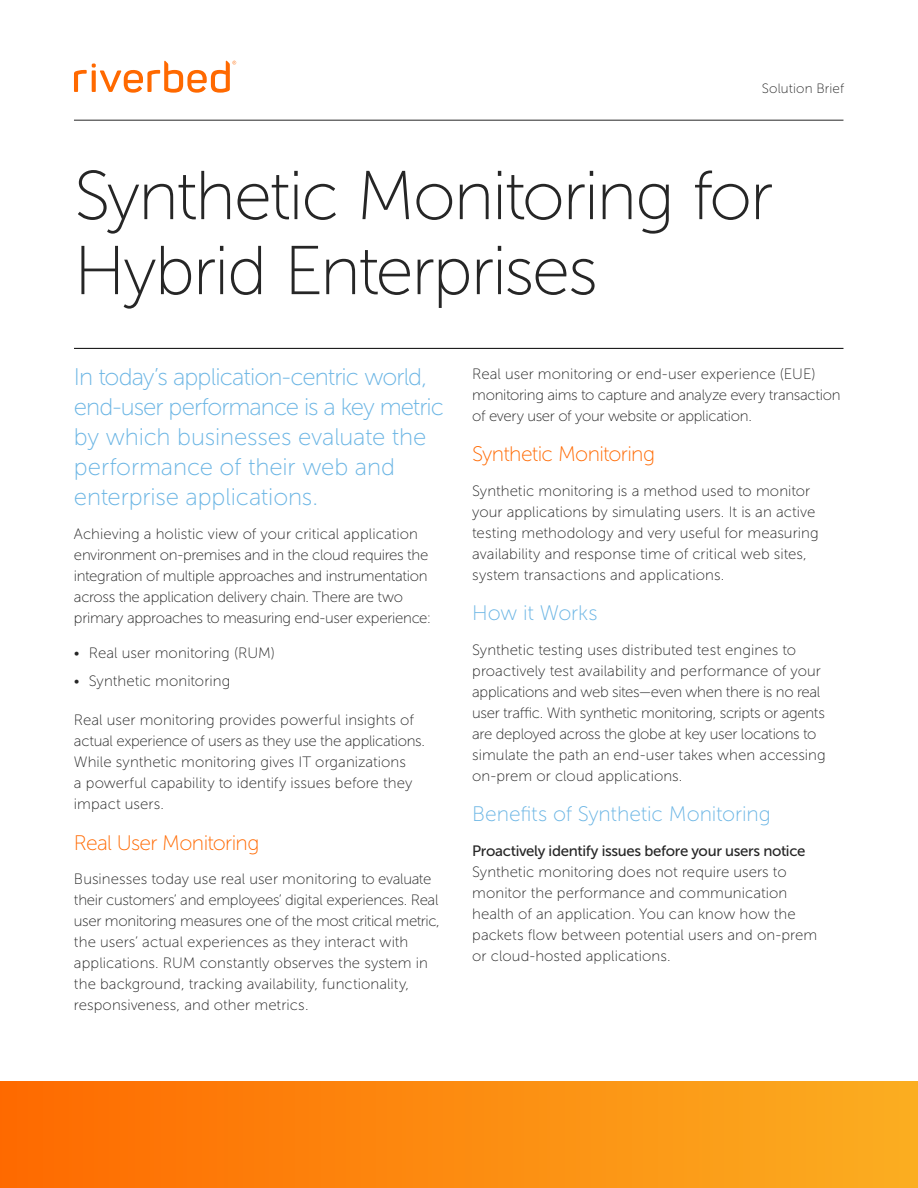
<style>
.page{position:relative;width:918px;height:1188px;background:#fff}
.page>*{position:absolute;margin:0;border:0;box-sizing:border-box;transform-origin:0 0}
.t1{font:69px/75px "Museo Sans 100";letter-spacing:-.03em;color:#262626}
.t2{font:24px/30px "Museo Sans 100";letter-spacing:-.015em;color:#6bb5e4}
.t3{font:21px "Museo Sans 100";letter-spacing:-.005em;color:#6bb5e4}
.t4{font:21px "Museo Sans 100";letter-spacing:-.03em;color:#ff6900}
.t5{font:15px/21px "Museo Sans 100";color:#262626}
.t6{font:15px/21px "Museo Sans 100";letter-spacing:-.02em;color:#262626}
.t7{font:15px "Museo Sans 500";letter-spacing:-.02em;color:#262626}
.t8{font:13.5px "Museo Sans 100";letter-spacing:.01em;color:#262626}
</style>
<div class="page">
<hr style="left:74px;top:120px;width:769px;height:1px;background:#262626">
<svg style="left:74px;top:61px;width:162px;height:32px"></svg>
<div style="left:0;top:1081px;width:918px;height:107px;background:linear-gradient(to right,#fe6900,#fbae21)"></div>
<hr style="left:74px;top:348px;width:769px;height:1px;background:#000">
<p class="t8" style="left:762px;top:81px;width:84px">Solution Brief</p>
<h1 class="t1" style="left:74px;top:159px;width:701px">Synthetic Monitoring for<br>Hybrid Enterprises</h1>
<h2 class="t2" style="left:74px;top:362px;width:372px">In today’s application-centric world, end-user performance is a key metric by which businesses evaluate the performance of their web and enterprise applications.</h2>
<p class="t6" style="left:74px;top:524px;width:359px">Achieving a holistic view of your critical application environment on-premises and in the cloud requires the integration of multiple approaches and instrumentation across the application delivery chain. There are two primary approaches to measuring end-user experience:</p>
<p class="t5" style="left:74px;top:642px;width:202px">• Real user monitoring (RUM)</p>
<p class="t5" style="left:74px;top:671px;width:158px">• Synthetic monitoring</p>
<p class="t5" style="left:74px;top:710px;width:353px">Real user monitoring provides powerful insights of actual experience of users as they use the applications.<br>While synthetic monitoring gives IT organizations<br>a powerful capability to identify issues before they impact users.</p>
<h3 class="t4" style="left:74px;top:832px;width:187px">Real User Monitoring</h3>
<p class="t5" style="left:74px;top:869px;width:367px">Businesses today use real user monitoring to evaluate their customers’ and employees’ digital experiences. Real user monitoring measures one of the most critical metric, the users’ actual experiences as they interact with applications. RUM constantly observes the system in the background, tracking availability, functionality, responsiveness, and other metrics.</p>
<p class="t6" style="left:472px;top:363px;width:370px">Real user monitoring or end-user experience (EUE) monitoring aims to capture and analyze every transaction of every user of your website or application.</p>
<h3 class="t4" style="left:472px;top:443px;width:184px">Synthetic Monitoring</h3>
<p class="t5" style="left:472px;top:480px;width:348px">Synthetic monitoring is a method used to monitor your applications by simulating users. It is an active testing methodology and very useful for measuring availability and response time of critical web sites, system transactions and applications.</p>
<h3 class="t3" style="left:472px;top:602px;width:127px">How it Works</h3>
<p class="t5" style="left:472px;top:639px;width:355px">Synthetic testing uses distributed test engines to proactively test availability and performance of your applications and web sites—even when there is no real user traffic. With synthetic monitoring, scripts or agents are deployed across the globe at key user locations to simulate the path an end-user takes when accessing on-prem or cloud applications.</p>
<h3 class="t3" style="left:472px;top:803px;width:300px">Benefits of Synthetic Monitoring</h3>
<p class="t7" style="left:472px;top:843px;width:335px">Proactively identify issues before your users notice</p>
<p class="t5" style="left:472px;top:861px;width:346px">Synthetic monitoring does not require users to monitor the performance and communication health of an application. You can know how the packets flow between potential users and on-prem or cloud-hosted applications.</p>
</div>
